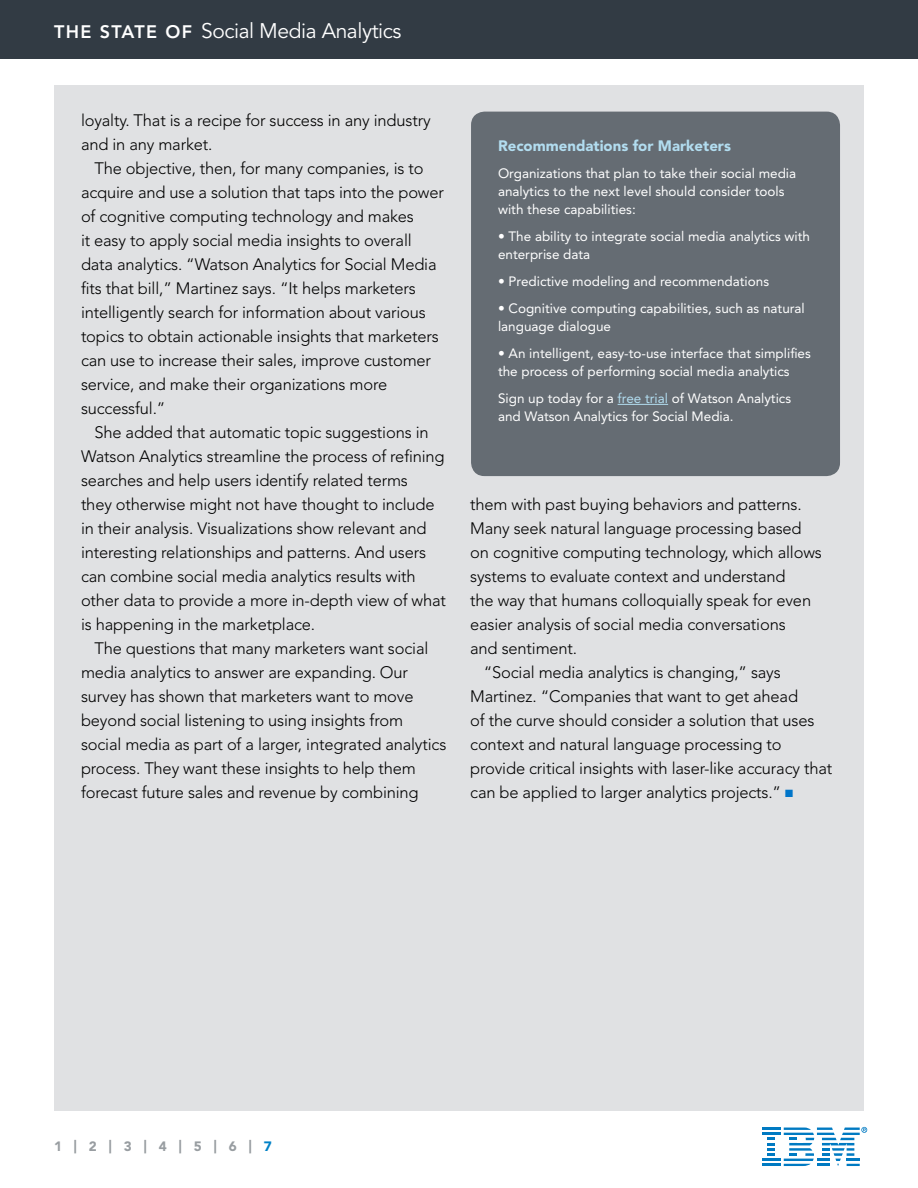
<style>
.page{position:relative;width:918px;height:1188px;background:#fff}
.page>*{position:absolute;margin:0;border:0;box-sizing:border-box;transform-origin:0 0}
.t1{font:21px "Avenir LT Std";letter-spacing:-.02em;color:#fff}
.t2{font:300 16.5px/24px "Avenir LT Std";letter-spacing:-.01em;color:#000}
.t3{font:900 15px "Avenir LT Std";color:#b2ddf0}
.t4{font:13.5px/18px "Avenir LT Std";color:#fff}
.t5{font:900 13.5px "Avenir LT Std";color:#989da1}
.s1{font-weight:800;font-size:18px}
.s2{color:#b2ddf0}
.s3{color:#0075c9}
.s4{color:#0081c6}
</style>
<div class="page">
<div style="left:54px;top:86px;width:810px;height:1026px;background:#e0e1e3"></div>
<div style="left:0;top:0;width:918px;height:58px;background:#323b44"></div>
<div style="left:471px;top:112px;width:369px;height:364px;background:#656c73;border-radius:14px"></div>
<hr style="left:618px;top:404px;width:50px;height:1px;background:#b2ddf0">
<svg style="left:762px;top:1127px;width:105px;height:39px"></svg>
<p class="t1" style="left:54px;top:18px;width:349px"><span class="s1">THE STATE OF</span> Social Media Analytics</p>
<p class="t2" style="left:81px;top:108px;width:351px">loyalty. That is a recipe for success in any industry and in any market.</p>
<p class="t2" style="left:81px;top:156px;width:364px;text-indent:13px">The objective, then, for many companies, is to acquire and use a solution that taps into the power of cognitive computing technology and makes<br>it easy to apply social media insights to overall data analytics. “Watson Analytics for Social Media fits that bill,” Martinez says. “It helps marketers intelligently search for information about various topics to obtain actionable insights that marketers can use to increase their sales, improve customer service, and make their organizations more successful.”</p>
<p class="t2" style="left:81px;top:420px;width:366px;text-indent:13px">She added that automatic topic suggestions in Watson Analytics streamline the process of refining searches and help users identify related terms<br>they otherwise might not have thought to include in their analysis. Visualizations show relevant and interesting relationships and patterns. And users can combine social media analytics results with other data to provide a more in-depth view of what is happening in the marketplace.</p>
<p class="t2" style="left:81px;top:637px;width:367px;text-indent:13px">The questions that many marketers want social media analytics to answer are expanding. Our survey has shown that marketers want to move beyond social listening to using insights from social media as part of a larger, integrated analytics process. They want these insights to help them forecast future sales and revenue by combining</p>
<p class="t3" style="left:498px;top:137px;width:234px">Recommendations for Marketers</p>
<p class="t4" style="left:498px;top:164px;width:300px">Organizations that plan to take their social media analytics to the next level should consider tools with these capabilities:</p>
<p class="t4" style="left:498px;top:227px;width:314px">• The ability to integrate social media analytics with enterprise data</p>
<p class="t4" style="left:498px;top:272px;width:273px">• Predictive modeling and recommendations</p>
<p class="t4" style="left:498px;top:299px;width:308px">• Cognitive computing capabilities, such as natural language dialogue</p>
<p class="t4" style="left:498px;top:344px;width:314px">• An intelligent, easy-to-use interface that simplifies the process of performing social media analytics</p>
<p class="t4" style="left:498px;top:389px;width:295px">Sign up today for a <span class="s2">free trial</span> of Watson Analytics and Watson Analytics for Social Media.</p>
<p class="t2" style="left:470px;top:493px;width:333px">them with past buying behaviors and patterns.</p>
<p class="t2" style="left:470px;top:517px;width:333px">Many seek natural language processing based</p>
<p class="t2" style="left:470px;top:541px;width:353px">on cognitive computing technology, which allows</p>
<p class="t2" style="left:470px;top:565px;width:317px">systems to evaluate context and understand</p>
<p class="t2" style="left:470px;top:589px;width:342px">the way that humans colloquially speak for even</p>
<p class="t2" style="left:470px;top:613px;width:317px">easier analysis of social media conversations</p>
<p class="t2" style="left:470px;top:637px;width:108px">and sentiment.</p>
<p class="t2" style="left:484px;top:661px;width:299px">“Social media analytics is changing,” says</p>
<p class="t2" style="left:470px;top:685px;width:329px">Martinez. “Companies that want to get ahead</p>
<p class="t2" style="left:470px;top:709px;width:346px">of the curve should consider a solution that uses</p>
<p class="t2" style="left:470px;top:733px;width:313px">context and natural language processing to</p>
<p class="t2" style="left:470px;top:757px;width:364px">provide critical insights with laser-like accuracy that</p>
<p class="t2" style="left:470px;top:781px;width:324px">can be applied to larger analytics projects.” <span class="s3">■</span></p>
<p class="t5" style="left:54px;top:1138px;width:219px">1 | 2 | 3 | 4 | 5 | 6 | <span class="s4">7</span></p>
</div>
